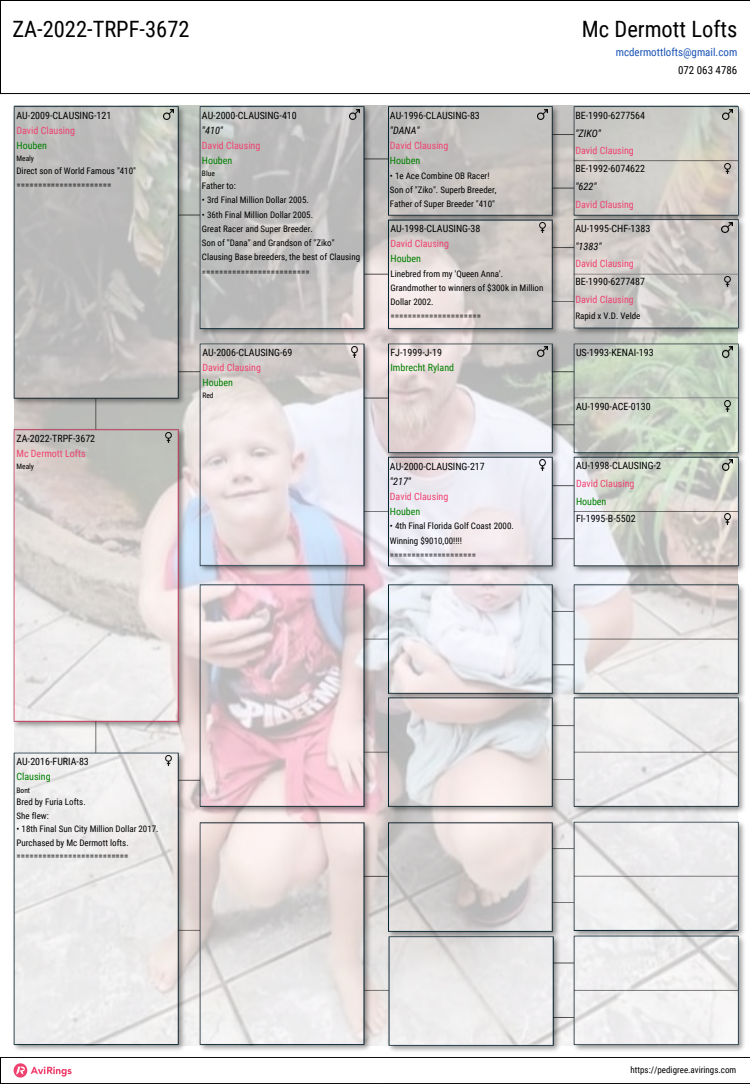
<style>
.page{position:relative;width:750px;height:1084px;background:#fff}
.page>*{position:absolute;margin:0;border:0;box-sizing:border-box;transform-origin:0 0}
.t1{font:22.5px "Roboto Condensed";color:#000}
.t2{font:11px/17.6px "Roboto Condensed";color:#1953b6;text-align:right}
.t3{font:italic 10.2px "Roboto Condensed";color:#000}
.t4{font:10px/15px "Roboto Condensed";color:#000}
.t5{font:10px/15px "Roboto Condensed";color:#ef426f}
.t6{font:10px/15px "Roboto Condensed";color:#008000}
.t7{font:9px/14.2px "Roboto Condensed";color:#000}
.t8{font:7.5px "Roboto Condensed";color:#000}
.s1{color:#000}
.s2{color:#ef426f}
.s3{color:#008000}
</style>
<div class="page">
<img style="left:0;top:0;width:750px;height:1083px">
<img style="left:14px;top:106px;width:723px;height:939px">
<svg style="left:163px;top:432px;width:10px;height:10px"></svg>
<svg style="left:164px;top:755px;width:10px;height:10px"></svg>
<svg style="left:164px;top:109px;width:10px;height:10px"></svg>
<svg style="left:349px;top:347px;width:10px;height:10px"></svg>
<svg style="left:349px;top:109px;width:10px;height:10px"></svg>
<svg style="left:537px;top:460px;width:10px;height:10px"></svg>
<svg style="left:537px;top:346px;width:10px;height:10px"></svg>
<svg style="left:537px;top:223px;width:10px;height:10px"></svg>
<svg style="left:537px;top:109px;width:10px;height:10px"></svg>
<svg style="left:723px;top:514px;width:10px;height:10px"></svg>
<svg style="left:723px;top:460px;width:10px;height:10px"></svg>
<svg style="left:723px;top:401px;width:10px;height:10px"></svg>
<svg style="left:723px;top:347px;width:10px;height:10px"></svg>
<svg style="left:723px;top:277px;width:10px;height:10px"></svg>
<svg style="left:722px;top:222px;width:10px;height:10px"></svg>
<svg style="left:723px;top:163px;width:10px;height:10px"></svg>
<svg style="left:723px;top:109px;width:10px;height:10px"></svg>
<img style="left:12px;top:1060px;width:60px;height:20px">
<h3 class="t1" style="left:12px;top:16px;width:179px">ZA-2022-TRPF-3672</h3>
<p class="t1" style="left:582px;top:16px;width:157px">Mc Dermott Lofts</p>
<p class="t2" style="left:616px;top:44px;width:123px">mcdermottlofts@gmail.com<br><span class="s1">072 063 4786</span></p>
<p class="t4" style="left:16px;top:108px;width:96px">AU-2009-CLAUSING-121<br><span class="s2">David Clausing<br></span><span class="s3">Houben</span></p>
<h3 class="t8" style="left:16px;top:154px;width:19px">Mealy</h3>
<p class="t7" style="left:16px;top:163px;width:121px">Direct son of World Famous "410" ======================</p>
<p class="t4" style="left:16px;top:431px;width:80px">ZA-2022-TRPF-3672<br><span class="s2">Mc Dermott Lofts</span></p>
<p class="t8" style="left:16px;top:462px;width:19px">Mealy</p>
<p class="t4" style="left:202px;top:108px;width:96px">AU-2000-CLAUSING-410</p>
<p class="t3" style="left:202px;top:124px;width:23px">"410"</p>
<p class="t5" style="left:202px;top:138px;width:60px">David Clausing</p>
<p class="t6" style="left:202px;top:153px;width:32px">Houben</p>
<p class="t8" style="left:202px;top:169px;width:14px">Blue</p>
<p class="t7" style="left:202px;top:179px;width:35px">Father to:</p>
<p class="t7" style="left:202px;top:193px;width:108px">• 3rd Final Million Dollar 2005.</p>
<p class="t7" style="left:202px;top:207px;width:113px">• 36th Final Million Dollar 2005.</p>
<p class="t7" style="left:202px;top:221px;width:113px">Great Racer and Super Breeder.</p>
<p class="t7" style="left:202px;top:236px;width:134px">Son of "Dana" and Grandson of "Ziko"</p>
<p class="t7" style="left:202px;top:250px;width:160px">Clausing Base breeders, the best of Clausing</p>
<h3 class="t7" style="left:202px;top:264px;width:109px">=========================</h3>
<p class="t4" style="left:202px;top:345px;width:91px">AU-2006-CLAUSING-69<br><span class="s2">David Clausing<br></span><span class="s3">Houben</span></p>
<p class="t8" style="left:202px;top:391px;width:13px">Red</p>
<p class="t4" style="left:390px;top:108px;width:91px">AU-1996-CLAUSING-83</p>
<p class="t3" style="left:390px;top:124px;width:31px">"DANA"</p>
<p class="t5" style="left:390px;top:138px;width:60px">David Clausing<br><span class="s3">Houben</span></p>
<p class="t7" style="left:390px;top:168px;width:108px">• 1e Ace Combine OB Racer!<br>Son of "Ziko". Superb Breeder,<br>Father of Super Breeder "410"</p>
<p class="t4" style="left:390px;top:221px;width:91px">AU-1998-CLAUSING-38<br><span class="s2">David Clausing<br></span><span class="s3">Houben</span></p>
<p class="t7" style="left:390px;top:266px;width:155px">Linebred from my 'Queen Anna'.<br>Grandmother to winners of $300k in Million<br>Dollar 2002.<br>=====================</p>
<p class="t6" style="left:390px;top:345px;width:65px"><span class="s1">FJ-1999-J-19<br></span>Imbrecht Ryland</p>
<p class="t4" style="left:390px;top:458px;width:96px">AU-2000-CLAUSING-217</p>
<p class="t3" style="left:390px;top:475px;width:23px">"217"</p>
<h3 class="t5" style="left:390px;top:489px;width:60px">David Clausing<br><span class="s3">Houben</span></h3>
<p class="t7" style="left:390px;top:519px;width:125px">• 4th Final Florida Golf Coast 2000.<br>Winning $9010,00!!!! ====================</p>
<p class="t4" style="left:575px;top:108px;width:71px">BE-1990-6277564</p>
<p class="t3" style="left:575px;top:127px;width:27px">"ZIKO"</p>
<p class="t4" style="left:575px;top:142px;width:71px;line-height:17.6px"><span class="s2">David Clausing<br></span>BE-1992-6074622</p>
<p class="t3" style="left:575px;top:180px;width:23px">"622"</p>
<p class="t5" style="left:575px;top:197px;width:60px">David Clausing</p>
<p class="t4" style="left:575px;top:221px;width:76px">AU-1995-CHF-1383</p>
<p class="t3" style="left:575px;top:240px;width:28px">"1383"</p>
<p class="t5" style="left:575px;top:255px;width:71px;line-height:17.6px">David Clausing<br><span class="s1">BE-1990-6277487<br></span>David Clausing</p>
<p class="t7" style="left:575px;top:309px;width:67px">Rapid x V.D. Velde</p>
<p class="t4" style="left:576px;top:345px;width:79px">US-1993-KENAI-193</p>
<p class="t4" style="left:576px;top:399px;width:76px">AU-1990-ACE-0130</p>
<p class="t4" style="left:576px;top:457px;width:87px;line-height:17.6px">AU-1998-CLAUSING-2<br><span class="s2">David Clausing<br></span><span class="s3">Houben<br></span>FI-1995-B-5502</p>
<p class="t4" style="left:16px;top:754px;width:74px">AU-2016-FURIA-83</p>
<p class="t6" style="left:16px;top:769px;width:36px">Clausing</p>
<h1 class="t8" style="left:16px;top:785px;width:15px">Bont</h1>
<h3 class="t7" style="left:16px;top:795px;width:71px">Bred by Furia Lofts.</h3>
<p class="t7" style="left:16px;top:808px;width:34px">She flew:</p>
<p class="t7" style="left:16px;top:822px;width:144px">• 18th Final Sun City Million Dollar 2017.</p>
<p class="t7" style="left:16px;top:835px;width:114px">Purchased by Mc Dermott lofts.</p>
<p class="t7" style="left:16px;top:849px;width:114px">==========================</p>
<p class="t7" style="left:631px;top:1062px;width:107px">https://pedigree.avirings.com</p>
</div>
